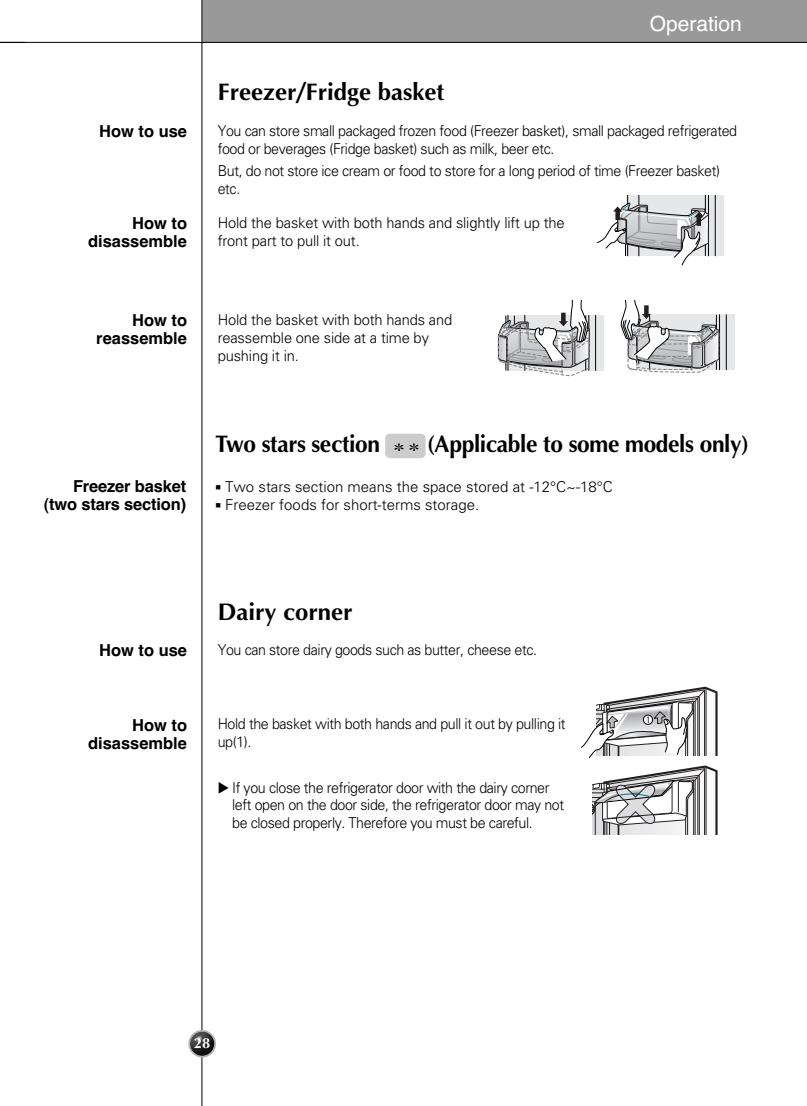
<style>
.page{position:relative;width:807px;height:1106px;background:#fff}
.page>*{position:absolute;margin:0;border:0;box-sizing:border-box;transform-origin:0 0}
.t1{font:700 24px "Optima";letter-spacing:-.015em;color:#000;scale:.95 1}
.t2{font:700 24px "Optima";letter-spacing:-.015em;color:#000}
.t3{font:21px "Helvetica";color:#fff}
.t4{font:700 16.5px/18px "Helvetica";color:#000;text-align:right}
.t5{font:300 15px/18px "Univers";letter-spacing:-.025em;color:#000;scale:.95 1}
.t6{font:300 15px/18px "Univers";letter-spacing:-.025em;color:#000}
.t7{font:300 15px/18px "Univers";color:#000}
.t8{font:700 15px "Optane";color:#fff}
.s1{font-family:"European Pi Three";font-weight:400}
</style>
<div class="page">
<div style="left:202px;top:0;width:605px;height:43px;background:#999"></div>
<hr style="left:202px;top:0;width:1px;height:1106px;background:#000">
<svg style="left:188px;top:1029px;width:28px;height:28px"></svg>
<img style="left:190px;top:1031px;width:24px;height:24px;border-radius:50%">
<hr style="left:0;top:42px;width:807px;height:1px;background:#000">
<div style="left:626px;top:196px;width:98px;height:60px;background:#e6e7e9"></div>
<hr style="left:715px;top:196px;width:1px;height:60px;background:#000">
<svg style="left:597px;top:196px;width:113px;height:70px"></svg>
<div style="left:506px;top:315px;width:98px;height:55px;background:#e6e7e9"></div>
<hr style="left:595px;top:315px;width:1px;height:55px;background:#000">
<div style="left:637px;top:315px;width:98px;height:55px;background:#e6e7e9"></div>
<hr style="left:726px;top:315px;width:1px;height:55px;background:#000">
<svg style="left:497px;top:300px;width:93px;height:77px"></svg>
<svg style="left:621px;top:300px;width:99px;height:73px"></svg>
<svg style="left:581px;top:686px;width:137px;height:72px"></svg>
<svg style="left:593px;top:765px;width:125px;height:69px"></svg>
<div style="left:385px;top:433px;width:41px;height:25px;background:#ccc;border-radius:5px"></div>
<img style="left:394px;top:443px;width:25px;height:8px">
<p class="t4" style="left:99px;top:124px;width:89px">How to use</p>
<p class="t4" style="left:88px;top:216px;width:101px">How to disassemble</p>
<p class="t4" style="left:96px;top:313px;width:92px">How to reassemble</p>
<p class="t4" style="left:44px;top:478px;width:144px">Freezer basket (two stars section)</p>
<h2 class="t3" style="left:650px;top:16px;width:94px">Operation</h2>
<h1 class="t2" style="left:218px;top:82px;width:228px">Freezer/Fridge basket</h1>
<p class="t5" style="left:218px;top:123px;width:548px">You can store small packaged frozen food (Freezer basket), small packaged refrigerated food or beverages (Fridge basket) such as milk, beer etc.</p>
<p class="t5" style="left:218px;top:163px;width:530px">But, do not store ice cream or food to store for a long period of time (Freezer basket) etc.</p>
<p class="t6" style="left:218px;top:215px;width:349px">Hold the basket with both hands and slightly lift up the front part to pull it out.</p>
<p class="t6" style="left:218px;top:312px;width:236px">Hold the basket with both hands and reassemble one side at a time by pushing it in.</p>
<h1 class="t1" style="left:216px;top:434px;width:175px">Two stars section</h1>
<h1 class="t1" style="left:427px;top:434px;width:340px">(Applicable to some models only)</h1>
<p class="t7" style="left:225px;top:478px;width:389px">Two stars section means the space stored at -12°C~-18°C<br>Freezer foods for short-terms storage.</p>
<h1 class="t2" style="left:218px;top:601px;width:136px">Dairy corner</h1>
<p class="t4" style="left:99px;top:643px;width:89px">How to use</p>
<p class="t5" style="left:218px;top:642px;width:338px">You can store dairy goods such as butter, cheese etc.</p>
<p class="t4" style="left:88px;top:717px;width:101px">How to disassemble</p>
<p class="t5" style="left:218px;top:716px;width:368px">Hold the basket with both hands and pull it out by pulling it up(1).</p>
<p class="t5" style="left:232px;top:780px;width:351px;line-height:17.4px;text-indent:-14px"><span class="s1">-</span> If you close the refrigerator door with the dairy corner left open on the door side, the refrigerator door may not be closed properly. Therefore you must be careful.</p>
<p class="t8" style="left:194px;top:1036px;width:18px">28</p>
</div>
